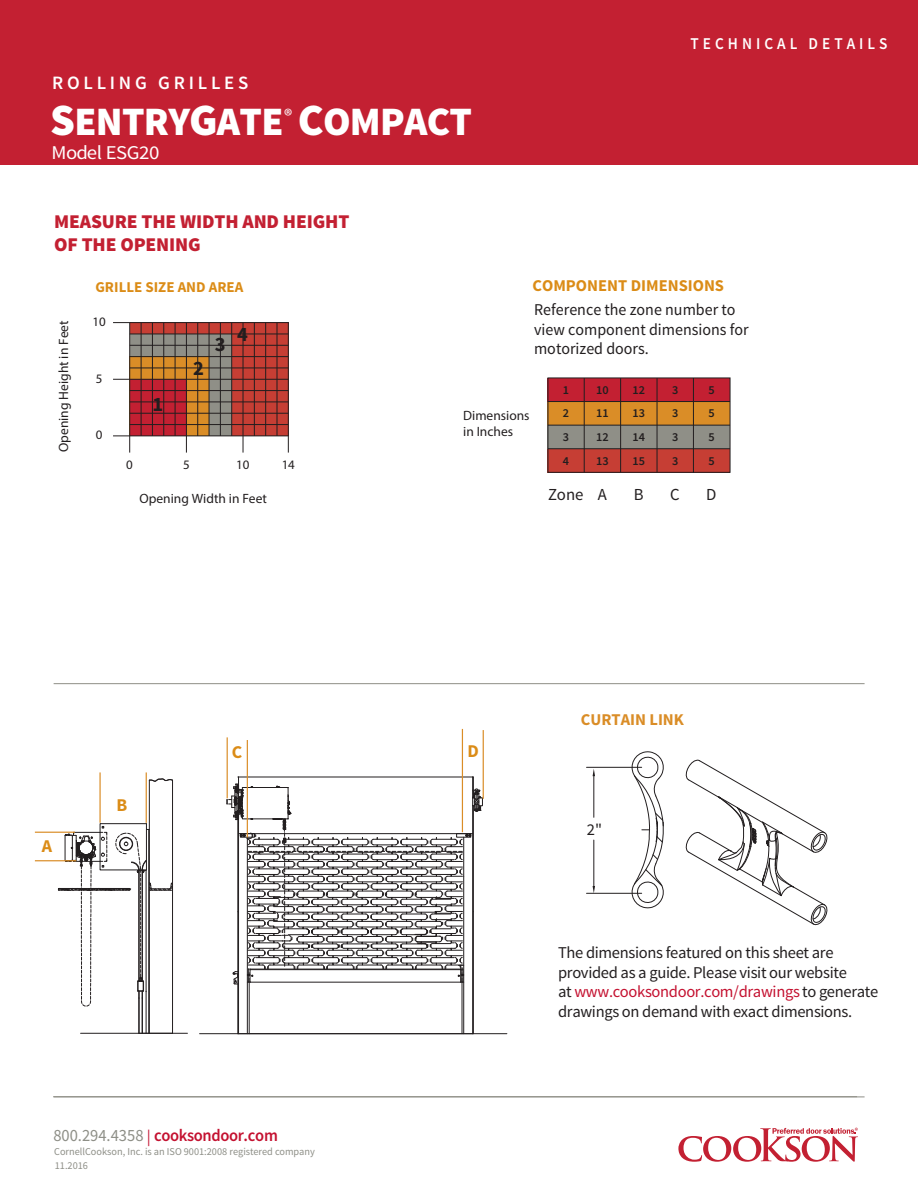
<style>
.page{position:relative;width:918px;height:1188px;background:#fff}
.page>*{position:absolute;margin:0;border:0;box-sizing:border-box;transform-origin:0 0}
.t1{font:900 40.35px "Source Sans Pro";letter-spacing:-.02em;color:#fff}
.t2{font:700 20.55px "Source Sans Pro";color:#221e1f}
.t3{font:900 19.5px/22.5px "Source Sans Pro";letter-spacing:-.01em;color:#c32032}
.t4{font:19.5px "Source Sans Pro";letter-spacing:-.02em;color:#fff;scale:1.07 1}
.t5{font:600 18.9px "Source Sans Pro";letter-spacing:.2em;color:#fff}
.t6{font:700 18px "Source Sans Pro";color:#db8c17}
.t7{font:600 17.25px "Source Sans Pro";letter-spacing:-.02em;color:#c41130;scale:.96 1}
.t8{font:16.8px "Source Sans Pro";color:#231f20}
.t9{font:16.5px/19.8px "Source Sans Pro";letter-spacing:-.02em;color:#231f20}
.t10{font:16.5px/19.8px "Source Sans Pro";color:#231f20}
.t11{font:700 16.5px "Source Sans Pro";color:#db8c17}
.t12{font:600 16.5px "Source Sans Pro";letter-spacing:.26em;color:#fff;scale:.93 1}
.t13{font:700 16.5px "Source Sans Pro";color:#da8d27}
.t14{font:16.5px "Source Sans Pro";color:#221e1f}
.t15{font:700 15px "Source Sans Pro";color:#db8c17}
.t16{font:13.5px/16.2px "Myriad Pro";color:#221e1f}
.t17{font:12.9px "Myriad Pro";color:#221e1f}
.t18{font:600 12.15px "Source Sans Pro";color:#221e1f}
.t19{font:10.5px "Source Sans Pro";color:#8e8f87}
.s1{font-size:44.7px}
.s2{color:#c41130}
.s3{font-weight:400;color:#8e8f87}
</style>
<div class="page">
<div style="left:0;top:0;width:918px;height:165px;background:#c32032"></div>
<hr style="left:53px;top:1096px;width:804px;height:1px;background:#8f8f87">
<svg style="left:678px;top:1128px;width:180px;height:34px"></svg>
<svg style="left:629px;top:751px;width:35px;height:158px"></svg>
<svg style="left:685px;top:759px;width:143px;height:167px"></svg>
<hr style="left:587px;top:893px;width:55px;height:1px;background:#221e1f">
<hr style="left:587px;top:767px;width:55px;height:1px;background:#221e1f">
<hr style="left:593px;top:776px;width:1px;height:41px;background:#221e1f">
<hr style="left:593px;top:840px;width:1px;height:46px;background:#221e1f">
<svg style="left:593px;top:769px;width:2px;height:7px"></svg>
<svg style="left:593px;top:886px;width:2px;height:7px"></svg>
<svg style="left:547px;top:377px;width:184px;height:96px;background:#b25a43"></svg>
<svg style="left:130px;top:323px;width:158px;height:112px;background:#bd3c32"></svg>
<div style="left:130px;top:334px;width:102px;height:102px;background:#8f8f87"></div>
<div style="left:130px;top:357px;width:79px;height:79px;background:#da8d27"></div>
<div style="left:130px;top:379px;width:56px;height:57px;background:#c32032"></div>
<hr style="left:130px;top:333px;width:158px;height:1px;background:#221e1f">
<hr style="left:130px;top:345px;width:158px;height:1px;background:#221e1f">
<hr style="left:130px;top:356px;width:158px;height:1px;background:#221e1f">
<hr style="left:130px;top:367px;width:158px;height:1px;background:#221e1f">
<hr style="left:130px;top:390px;width:158px;height:1px;background:#221e1f">
<hr style="left:130px;top:401px;width:158px;height:1px;background:#221e1f">
<hr style="left:130px;top:413px;width:158px;height:1px;background:#221e1f">
<hr style="left:130px;top:424px;width:158px;height:1px;background:#221e1f">
<hr style="left:129px;top:323px;width:1px;height:130px;background:#221e1f">
<hr style="left:141px;top:323px;width:1px;height:113px;background:#221e1f">
<hr style="left:152px;top:323px;width:1px;height:113px;background:#221e1f">
<hr style="left:163px;top:323px;width:1px;height:113px;background:#221e1f">
<hr style="left:175px;top:323px;width:1px;height:113px;background:#221e1f">
<hr style="left:197px;top:323px;width:1px;height:113px;background:#221e1f">
<hr style="left:209px;top:323px;width:1px;height:113px;background:#221e1f">
<hr style="left:220px;top:323px;width:1px;height:113px;background:#221e1f">
<hr style="left:231px;top:323px;width:1px;height:113px;background:#221e1f">
<hr style="left:254px;top:323px;width:1px;height:113px;background:#221e1f">
<hr style="left:265px;top:323px;width:1px;height:113px;background:#221e1f">
<hr style="left:277px;top:323px;width:1px;height:113px;background:#221e1f">
<hr style="left:288px;top:323px;width:1px;height:130px;background:#221e1f">
<hr style="left:113px;top:322px;width:176px;height:1px;background:#221e1f">
<hr style="left:113px;top:379px;width:175px;height:1px;background:#221e1f">
<hr style="left:113px;top:435px;width:175px;height:1px;background:#221e1f">
<hr style="left:186px;top:323px;width:1px;height:130px;background:#221e1f">
<hr style="left:243px;top:323px;width:1px;height:130px;background:#221e1f">
<hr style="left:54px;top:1097px;width:811px;height:1px;background:#8f8f87">
<hr style="left:54px;top:683px;width:811px;height:1px;background:#8f8f87">
<hr style="left:472px;top:777px;width:1px;height:257px;background:#221e1f">
<hr style="left:463px;top:876px;width:1px;height:158px;background:#221e1f">
<hr style="left:462px;top:982px;width:1px;height:52px;background:#221e1f">
<hr style="left:247px;top:876px;width:1px;height:158px;background:#221e1f">
<hr style="left:238px;top:912px;width:1px;height:122px;background:#221e1f">
<hr style="left:200px;top:1033px;width:307px;height:1px;background:#221e1f">
<hr style="left:473px;top:912px;width:1px;height:122px;background:#221e1f">
<hr style="left:237px;top:912px;width:1px;height:122px;background:#221e1f">
<hr style="left:249px;top:982px;width:1px;height:52px;background:#221e1f">
<hr style="left:148px;top:829px;width:1px;height:204px;background:#221e1f">
<hr style="left:146px;top:992px;width:1px;height:41px;background:#221e1f">
<hr style="left:138px;top:998px;width:1px;height:35px;background:#221e1f">
<hr style="left:139px;top:998px;width:1px;height:35px;background:#221e1f">
<hr style="left:142px;top:998px;width:1px;height:35px;background:#221e1f">
<hr style="left:81px;top:1033px;width:106px;height:1px;background:#221e1f">
<hr style="left:149px;top:890px;width:1px;height:143px;background:#221e1f">
<hr style="left:172px;top:890px;width:1px;height:143px;background:#221e1f">
<svg style="left:58px;top:778px;width:115px;height:229px"></svg>
<svg style="left:227px;top:777px;width:256px;height:208px"></svg>
<hr style="left:35px;top:832px;width:40px;height:1px;background:#da8d27">
<hr style="left:35px;top:860px;width:41px;height:1px;background:#da8d27">
<hr style="left:99px;top:772px;width:2px;height:51px;background:#da8d27">
<hr style="left:146px;top:772px;width:1px;height:51px;background:#da8d27">
<hr style="left:462px;top:729px;width:1px;height:103px;background:#da8d27">
<hr style="left:483px;top:730px;width:1px;height:69px;background:#da8d27">
<hr style="left:227px;top:737px;width:1px;height:61px;background:#da8d27">
<hr style="left:247px;top:740px;width:1px;height:97px;background:#da8d27">
<p class="t5" style="left:52px;top:71px;width:198px">ROLLING GRILLES</p>
<h1 class="t1" style="left:50px;top:97px;width:423px"><span class="s1">S</span>ENTRY<span class="s1">G</span>ATE<sup>®</sup> <span class="s1">C</span>OMPACT</h1>
<p class="t4" style="left:51px;top:145px;width:103px">Model ESG20</p>
<p class="t12" style="left:691px;top:34px;width:213px">TECHNICAL DETAILS</p>
<p class="t3" style="left:54px;top:210px;width:297px">MEASURE THE WIDTH AND HEIGHT<br>OF THE OPENING</p>
<p class="t15" style="left:95px;top:278px;width:149px">GRILLE SIZE AND AREA</p>
<p class="t11" style="left:533px;top:276px;width:193px">COMPONENT DIMENSIONS</p>
<p class="t16" style="left:56px;top:452px;width:133px;rotate:-90deg">Opening Height in Feet</p>
<p class="t17" style="left:92px;top:317px;width:15px">10</p>
<p class="t17" style="left:96px;top:373px;width:8px">5</p>
<p class="t17" style="left:96px;top:430px;width:8px">0</p>
<p class="t2" style="left:152px;top:392px;width:12px">1</p>
<p class="t2" style="left:193px;top:355px;width:12px">2</p>
<p class="t2" style="left:215px;top:332px;width:12px">3</p>
<p class="t2" style="left:237px;top:321px;width:12px">4</p>
<p class="t17" style="left:126px;top:459px;width:8px">0</p>
<p class="t17" style="left:183px;top:459px;width:8px">5</p>
<p class="t17" style="left:236px;top:459px;width:15px">10</p>
<p class="t17" style="left:282px;top:459px;width:15px">14</p>
<p class="t16" style="left:140px;top:491px;width:129px">Opening Width in Feet</p>
<p class="t10" style="left:534px;top:301px;width:216px">Reference the zone number to view component dimensions for motorized doors.</p>
<p class="t16" style="left:463px;top:408px;width:68px">Dimensions in Inches</p>
<p class="t18" style="left:563px;top:382px;width:8px">1</p>
<p class="t18" style="left:596px;top:382px;width:14px">10</p>
<p class="t18" style="left:632px;top:382px;width:14px">12</p>
<p class="t18" style="left:672px;top:382px;width:8px">3</p>
<p class="t18" style="left:708px;top:382px;width:8px">5</p>
<p class="t18" style="left:563px;top:406px;width:8px">2</p>
<p class="t18" style="left:596px;top:406px;width:14px">11</p>
<p class="t18" style="left:632px;top:406px;width:14px">13</p>
<p class="t18" style="left:672px;top:406px;width:8px">3</p>
<p class="t18" style="left:708px;top:406px;width:8px">5</p>
<p class="t18" style="left:563px;top:430px;width:8px">3</p>
<p class="t18" style="left:596px;top:430px;width:14px">12</p>
<p class="t18" style="left:632px;top:430px;width:14px">14</p>
<p class="t18" style="left:672px;top:430px;width:8px">3</p>
<p class="t18" style="left:708px;top:430px;width:8px">5</p>
<p class="t18" style="left:563px;top:453px;width:8px">4</p>
<p class="t18" style="left:596px;top:453px;width:14px">13</p>
<p class="t18" style="left:633px;top:453px;width:14px">15</p>
<p class="t18" style="left:672px;top:453px;width:8px">3</p>
<p class="t18" style="left:708px;top:453px;width:8px">5</p>
<p class="t8" style="left:548px;top:488px;width:60px">Zone A</p>
<p class="t8" style="left:634px;top:488px;width:11px">B</p>
<p class="t8" style="left:670px;top:488px;width:11px">C</p>
<p class="t8" style="left:706px;top:488px;width:12px">D</p>
<p class="t6" style="left:42px;top:836px;width:12px">A</p>
<p class="t6" style="left:117px;top:794px;width:12px">B</p>
<p class="t6" style="left:232px;top:742px;width:12px">C</p>
<p class="t6" style="left:468px;top:740px;width:13px">D</p>
<p class="t13" style="left:581px;top:709px;width:105px">CURTAIN LINK</p>
<p class="t14" style="left:587px;top:823px;width:17px">2"</p>
<p class="t9" style="left:558px;top:944px;width:322px">The dimensions featured on this sheet are provided as a guide. Please visit our website<br>at <span class="s2">www.cooksondoor.com/drawings</span> to generate drawings on demand with exact dimensions.</p>
<p class="t7" style="left:53px;top:1124px;width:236px"><span class="s3">800.294.4358</span> <sub>|</sub> cooksondoor.com</p>
<p class="t19" style="left:54px;top:1148px;width:262px">CornellCookson, Inc. is an ISO 9001:2008 registered company</p>
<p class="t19" style="left:55px;top:1161px;width:35px">11.2016</p>
</div>
